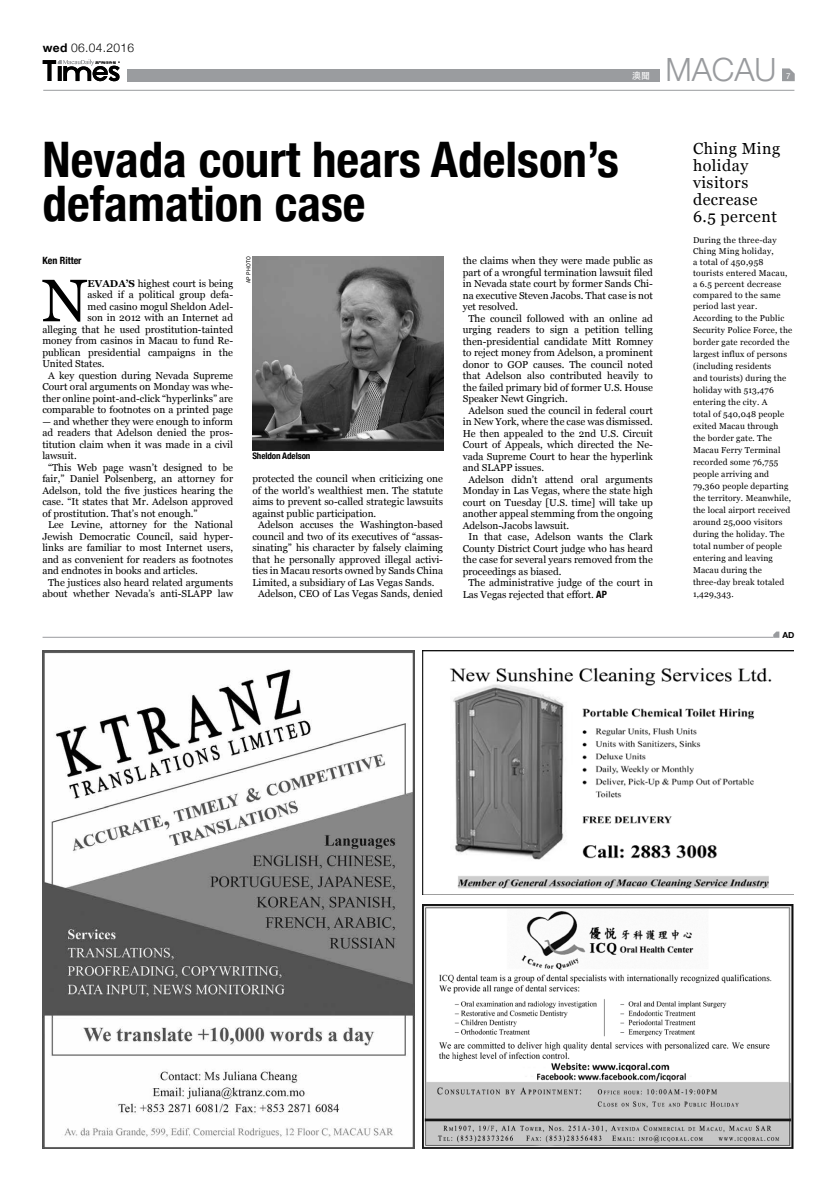
<style>
.page{position:relative;width:837px;height:1191px;background:#fff}
.page>*{position:absolute;margin:0;border:0;box-sizing:border-box;transform-origin:0 0}
.t1{font:59.8px "Georgia";color:#000}
.t2{font:700 condensed 49px/44px "Helvetica Neue";color:#000}
.t3{font:300 32px "Helvetica Neue";color:#999b9e}
.t4{font:16px/17px "Georgia";letter-spacing:.03em;color:#000}
.t5{font:300 12px "Helvetica Neue";letter-spacing:.025em;color:#000}
.t6{font:10px "Georgia";color:#000}
.t7{font:700 condensed 10px "Helvetica Neue";color:#000}
.t8{font:700 condensed 9px "Helvetica Neue";letter-spacing:-.01em;color:#000}
.t9{font:9px "Adobe Heiti Std";color:#fff}
.t10{font:8.5px/12px "Georgia";letter-spacing:.02em;color:#000}
.t11{font:700 8.4px "Helvetica Neue";color:#000}
.t12{font:8px "Helvetica Neue";color:#fff}
.t13{font:6px "Franklin Gothic";letter-spacing:.025em;color:#000}
.s1{font-weight:700}
.s2{font-family:"Helvetica Neue";font-weight:700;font-stretch:condensed}
</style>
<div class="page">
<svg style="left:782px;top:68px;width:12px;height:13px"></svg>
<hr style="left:43px;top:90px;width:751px;height:1px;background:#999b9e">
<svg style="left:43px;top:60px;width:77px;height:21px"></svg>
<div style="left:127px;top:69px;width:532px;height:12px;background:#9a9c9f"></div>
<img style="left:422px;top:650px;width:371px;height:244px">
<img style="left:422px;top:904px;width:371px;height:244px">
<hr style="left:43px;top:637px;width:730px;height:1px;background:#999b9e">
<svg style="left:773px;top:631px;width:6px;height:7px"></svg>
<img style="left:252px;top:256px;width:191px;height:194px">
<img style="left:43px;top:650px;width:371px;height:498px">
<p class="t5" style="left:43px;top:38px;width:93px"><span class="s1">wed</span> 06.04.2016</p>
<p class="t9" style="left:632px;top:70px;width:19px">澳聞</p>
<h3 class="t3" style="left:665px;top:44px;width:113px">MACAU</h3>
<p class="t12" style="left:786px;top:70px;width:6px">7</p>
<h2 class="t2" style="left:43px;top:134px;width:577px">Nevada court hears Adelson’s defamation case</h2>
<p class="t7" style="left:42px;top:252px;width:41px">Ken Ritter</p>
<h1 class="t1" style="left:42px;top:257px;width:47px">N</h1>
<p class="t6" style="left:87px;top:276px;width:147px"><span class="s1">EVADA’S</span> highest court is being</p>
<p class="t6" style="left:87px;top:287px;width:147px">asked if a political group defa-</p>
<p class="t6" style="left:87px;top:299px;width:147px">med casino mogul Sheldon Adel-</p>
<p class="t6" style="left:87px;top:310px;width:147px">son in 2012 with an Internet ad</p>
<p class="t6" style="left:42px;top:322px;width:192px">alleging that he used prostitution-tainted</p>
<p class="t6" style="left:42px;top:333px;width:192px">money from casinos in Macau to fund Re-</p>
<p class="t6" style="left:42px;top:345px;width:192px">publican presidential campaigns in the</p>
<p class="t6" style="left:42px;top:356px;width:64px">United States.</p>
<p class="t6" style="left:48px;top:368px;width:186px">A key question during Nevada Supreme</p>
<p class="t6" style="left:42px;top:379px;width:192px">Court oral arguments on Monday was whe-</p>
<p class="t6" style="left:42px;top:391px;width:192px">ther online point-and-click “hyperlinks” are</p>
<p class="t6" style="left:42px;top:402px;width:192px">comparable to footnotes on a printed page</p>
<p class="t6" style="left:42px;top:414px;width:192px">— and whether they were enough to inform</p>
<p class="t6" style="left:42px;top:425px;width:192px">ad readers that Adelson denied the pros-</p>
<p class="t6" style="left:42px;top:437px;width:192px">titution claim when it was made in a civil</p>
<p class="t6" style="left:42px;top:448px;width:36px">lawsuit.</p>
<p class="t6" style="left:48px;top:460px;width:186px">“This Web page wasn’t designed to be</p>
<p class="t6" style="left:42px;top:471px;width:192px">fair,” Daniel Polsenberg, an attorney for</p>
<p class="t6" style="left:42px;top:483px;width:192px">Adelson, told the five justices hearing the</p>
<p class="t6" style="left:42px;top:494px;width:192px">case. “It states that Mr. Adelson approved</p>
<p class="t6" style="left:42px;top:506px;width:157px">of prostitution. That’s not enough.”</p>
<p class="t6" style="left:48px;top:517px;width:186px">Lee Levine, attorney for the National</p>
<p class="t6" style="left:42px;top:529px;width:192px">Jewish Democratic Council, said hyper-</p>
<p class="t6" style="left:42px;top:540px;width:192px">links are familiar to most Internet users,</p>
<p class="t6" style="left:42px;top:552px;width:192px">and as convenient for readers as footnotes</p>
<p class="t6" style="left:42px;top:563px;width:157px">and endnotes in books and articles.</p>
<p class="t6" style="left:48px;top:575px;width:186px">The justices also heard related arguments</p>
<p class="t6" style="left:42px;top:586px;width:192px">about whether Nevada’s anti-SLAPP law</p>
<p class="t13" style="left:244px;top:283px;width:28px;rotate:-90deg">ap photo</p>
<p class="t8" style="left:252px;top:448px;width:60px">Sheldon Adelson</p>
<p class="t6" style="left:252px;top:471px;width:192px">protected the council when criticizing one</p>
<p class="t6" style="left:252px;top:483px;width:192px">of the world’s wealthiest men. The statute</p>
<p class="t6" style="left:252px;top:494px;width:192px">aims to prevent so-called strategic lawsuits</p>
<p class="t6" style="left:252px;top:506px;width:125px">against public participation.</p>
<p class="t6" style="left:258px;top:517px;width:186px">Adelson accuses the Washington-based</p>
<p class="t6" style="left:252px;top:529px;width:192px">council and two of its executives of “assas-</p>
<p class="t6" style="left:252px;top:540px;width:192px">sinating” his character by falsely claiming</p>
<p class="t6" style="left:252px;top:552px;width:192px">that he personally approved illegal activi-</p>
<p class="t6" style="left:252px;top:563px;width:192px">ties in Macau resorts owned by Sands China</p>
<p class="t6" style="left:252px;top:575px;width:183px">Limited, a subsidiary of Las Vegas Sands.</p>
<p class="t6" style="left:258px;top:586px;width:186px">Adelson, CEO of Las Vegas Sands, denied</p>
<p class="t6" style="left:462px;top:253px;width:192px">the claims when they were made public as</p>
<p class="t6" style="left:462px;top:265px;width:192px">part of a wrongful termination lawsuit filed</p>
<p class="t6" style="left:462px;top:276px;width:192px">in Nevada state court by former Sands Chi-</p>
<p class="t6" style="left:462px;top:288px;width:192px">na executive Steven Jacobs. That case is not</p>
<p class="t6" style="left:462px;top:299px;width:57px">yet resolved.</p>
<p class="t6" style="left:468px;top:311px;width:186px">The council followed with an online ad</p>
<p class="t6" style="left:462px;top:322px;width:192px">urging readers to sign a petition telling</p>
<p class="t6" style="left:462px;top:334px;width:192px">then-presidential candidate Mitt Romney</p>
<p class="t6" style="left:462px;top:345px;width:192px">to reject money from Adelson, a prominent</p>
<p class="t6" style="left:462px;top:357px;width:192px">donor to GOP causes. The council noted</p>
<p class="t6" style="left:462px;top:368px;width:192px">that Adelson also contributed heavily to</p>
<p class="t6" style="left:462px;top:380px;width:192px">the failed primary bid of former U.S. House</p>
<p class="t6" style="left:462px;top:391px;width:106px">Speaker Newt Gingrich.</p>
<p class="t6" style="left:468px;top:403px;width:186px">Adelson sued the council in federal court</p>
<p class="t6" style="left:462px;top:414px;width:192px">in New York, where the case was dismissed.</p>
<p class="t6" style="left:462px;top:426px;width:192px">He then appealed to the 2nd U.S. Circuit</p>
<p class="t6" style="left:462px;top:437px;width:192px">Court of Appeals, which directed the Ne-</p>
<p class="t6" style="left:462px;top:449px;width:192px">vada Supreme Court to hear the hyperlink</p>
<p class="t6" style="left:462px;top:460px;width:83px">and SLAPP issues.</p>
<p class="t6" style="left:468px;top:472px;width:186px">Adelson didn’t attend oral arguments</p>
<p class="t6" style="left:462px;top:483px;width:192px">Monday in Las Vegas, where the state high</p>
<p class="t6" style="left:462px;top:495px;width:192px">court on Tuesday [U.S. time] will take up</p>
<p class="t6" style="left:462px;top:506px;width:192px">another appeal stemming from the ongoing</p>
<p class="t6" style="left:462px;top:518px;width:108px">Adelson-Jacobs lawsuit.</p>
<p class="t6" style="left:468px;top:529px;width:186px">In that case, Adelson wants the Clark</p>
<p class="t6" style="left:462px;top:541px;width:192px">County District Court judge who has heard</p>
<p class="t6" style="left:462px;top:552px;width:192px">the case for several years removed from the</p>
<p class="t6" style="left:462px;top:564px;width:100px">proceedings as biased.</p>
<p class="t6" style="left:468px;top:575px;width:186px">The administrative judge of the court in</p>
<p class="t6" style="left:462px;top:587px;width:146px">Las Vegas rejected that effort. <span class="s2">AP</span></p>
<h3 class="t4" style="left:692px;top:139px;width:89px">Ching Ming holiday visitors decrease<br>6.5 percent</h3>
<p class="t10" style="left:692px;top:234px;width:96px;line-height:11px">During the three-day<br>Ching Ming holiday,<br>a total of 450,958 tourists entered Macau, a 6.5 percent decrease compared to the same period last year.</p>
<p class="t10" style="left:692px;top:312px;width:101px">According to the Public<br>Security Police Force, the border gate recorded the largest influx of persons (including residents<br>and tourists) during the holiday with 513,476 entering the city. A<br>total of 540,048 people exited Macau through the border gate. The<br>Macau Ferry Terminal recorded some 76,755 people arriving and<br>79,360 people departing the territory. Meanwhile, the local airport received around 25,000 visitors during the holiday. The total number of people entering and leaving<br>Macau during the three-day break totaled<br>1,429,343.</p>
<p class="t11" style="left:782px;top:628px;width:13px">ad</p>
</div>
